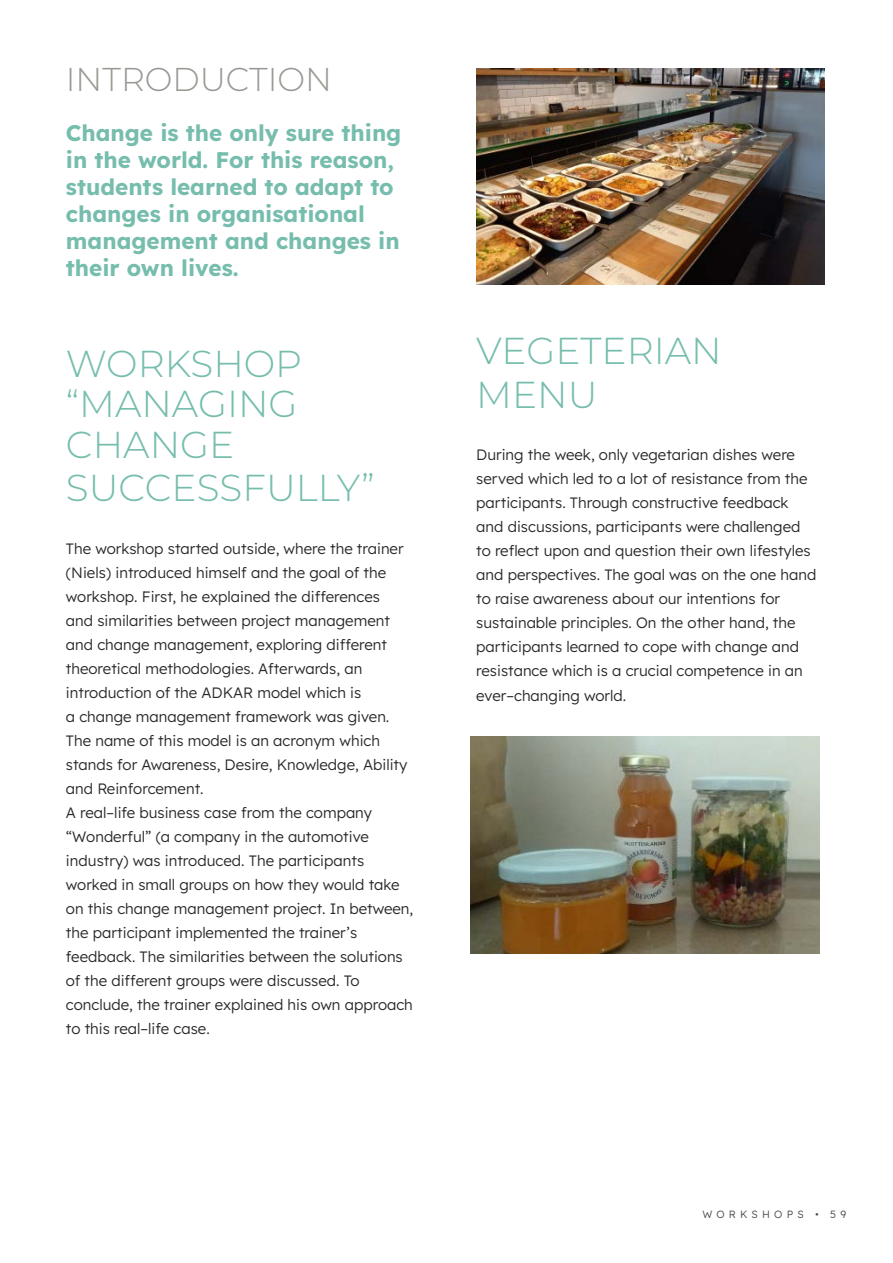
<style>
.page{position:relative;width:893px;height:1263px;background:#fff}
.page>*{position:absolute;margin:0;border:0;box-sizing:border-box;transform-origin:0 0}
.t1{font:300 37.5px/41.5px "Montserrat";color:#76bdad}
.t2{font:300 33px "Montserrat";color:#9b9893}
.t3{font:700 22.5px/27px "Lexend";color:#76bdad}
.t4{font:300 15px/24px "Lexend";color:#282827}
.t5{font:300 10.5px "Lexend";letter-spacing:.4em;color:#4a4a49}
</style>
<div class="page">
<img style="left:476px;top:69px;width:349px;height:216px">
<img style="left:471px;top:736px;width:348px;height:217px">
<h2 class="t2" style="left:66px;top:58px;width:268px">INTRODUCTION</h2>
<h3 class="t3" style="left:66px;top:118px;width:337px">Change is the only sure thing in the world. For this reason, students learned to adapt to changes in organisational management and changes in their own lives.</h3>
<h1 class="t1" style="left:66px;top:341px;width:310px">WORKSHOP “MANAGING<br>CHANGE<br>SUCCESSFULLY”</h1>
<p class="t4" style="left:66px;top:535px;width:349px">The workshop started outside, where the trainer (Niels) introduced himself and the goal of the workshop. First, he explained the differences<br>and similarities between project management and change management, exploring different theoretical methodologies. Afterwards, an introduction of the ADKAR model which is<br>a change management framework was given.<br>The name of this model is an acronym which stands for Awareness, Desire, Knowledge, Ability and Reinforcement.<br>A real–life business case from the company “Wonderful” (a company in the automotive industry) was introduced. The participants worked in small groups on how they would take on this change management project. In between, the participant implemented the trainer’s feedback. The similarities between the solutions of the different groups were discussed. To conclude, the trainer explained his own approach to this real–life case.</p>
<h1 class="t1" style="left:476px;top:328px;width:247px;line-height:43.5px">VEGETERIAN<br>MENU</h1>
<p class="t4" style="left:476px;top:442px;width:342px">During the week, only vegetarian dishes were served which led to a lot of resistance from the participants. Through constructive feedback and discussions, participants were challenged to reflect upon and question their own lifestyles and perspectives. The goal was on the one hand to raise awareness about our intentions for sustainable principles. On the other hand, the participants learned to cope with change and resistance which is a crucial competence in an ever–changing world.</p>
<p class="t5" style="left:702px;top:1207px;width:145px">WORKSHOPS • 59</p>
</div>
